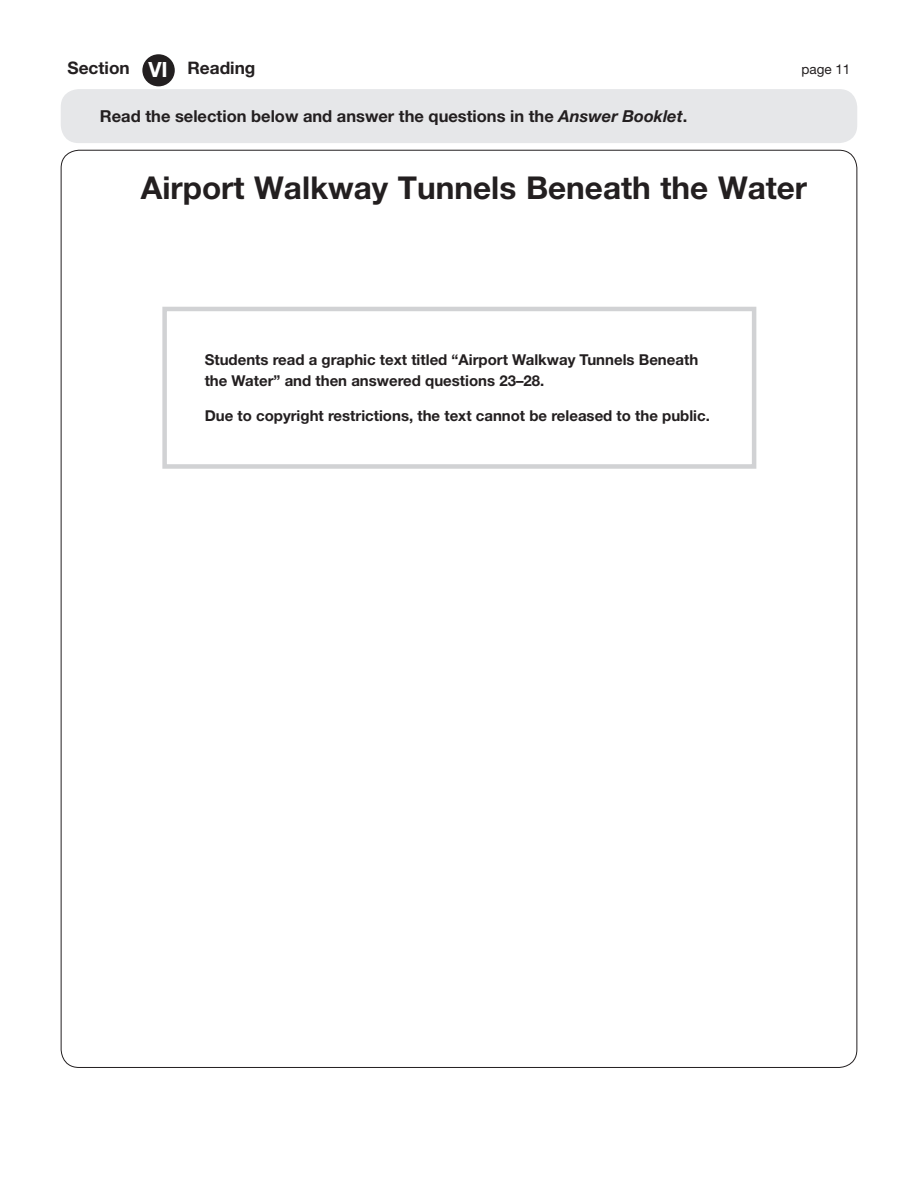
<style>
.page{position:relative;width:918px;height:1188px;background:#fff}
.page>*{position:absolute;margin:0;border:0;box-sizing:border-box;transform-origin:0 0}
._10_RP_Head_numbered{font:700 31.5px "Helvetica Neue LT Std";color:#231f20}
.t1{font:700 21px "Helvetica Neue LT Std";color:#fff}
._10_Header{font:700 17.25px "Helvetica Neue LT Std";color:#231f20}
.t2{font:700 16.5px "Helvetica Neue LT Std";color:#231f20}
.nRQ_Important_note{font:700 15px/21px "Helvetica Neue LT Std";color:#231f20}
._10_Header-2{font:13.5px "Helvetica Neue LT Std";color:#231f20}
.s1{font-style:italic}
</style>
<div class="page">
<div style="left:61px;top:89px;width:796px;height:54px;background:#e6e7e9;border-radius:18px"></div>
<div style="left:142px;top:54px;width:33px;height:32px;background:#231f20;border-radius:50%"></div>
<div style="left:162px;top:307px;width:594px;height:162px;border:4px solid #d1d2d4"></div>
<p class="_10_Header" style="left:68px;top:58px;width:64px">Section</p>
<p class="t1" style="left:148px;top:57px;width:21px">VI</p>
<p class="_10_Header" style="left:188px;top:58px;width:70px">Reading</p>
<p class="_10_Header-2" style="left:801px;top:62px;width:51px">page 11</p>
<p class="t2" style="left:100px;top:106px;width:589px">Read the selection below and answer the questions in the <span class="s1">Answer Booklet</span>.</p>
<p class="_10_RP_Head_numbered" style="left:141px;top:169px;width:668px">Airport Walkway Tunnels Beneath the Water</p>
<p class="nRQ_Important_note" style="left:205px;top:349px;width:495px">Students read a graphic text titled “Airport Walkway Tunnels Beneath the Water” and then answered questions 23–28.</p>
<p class="nRQ_Important_note" style="left:205px;top:405px;width:507px">Due to copyright restrictions, the text cannot be released to the public.</p>
</div>
